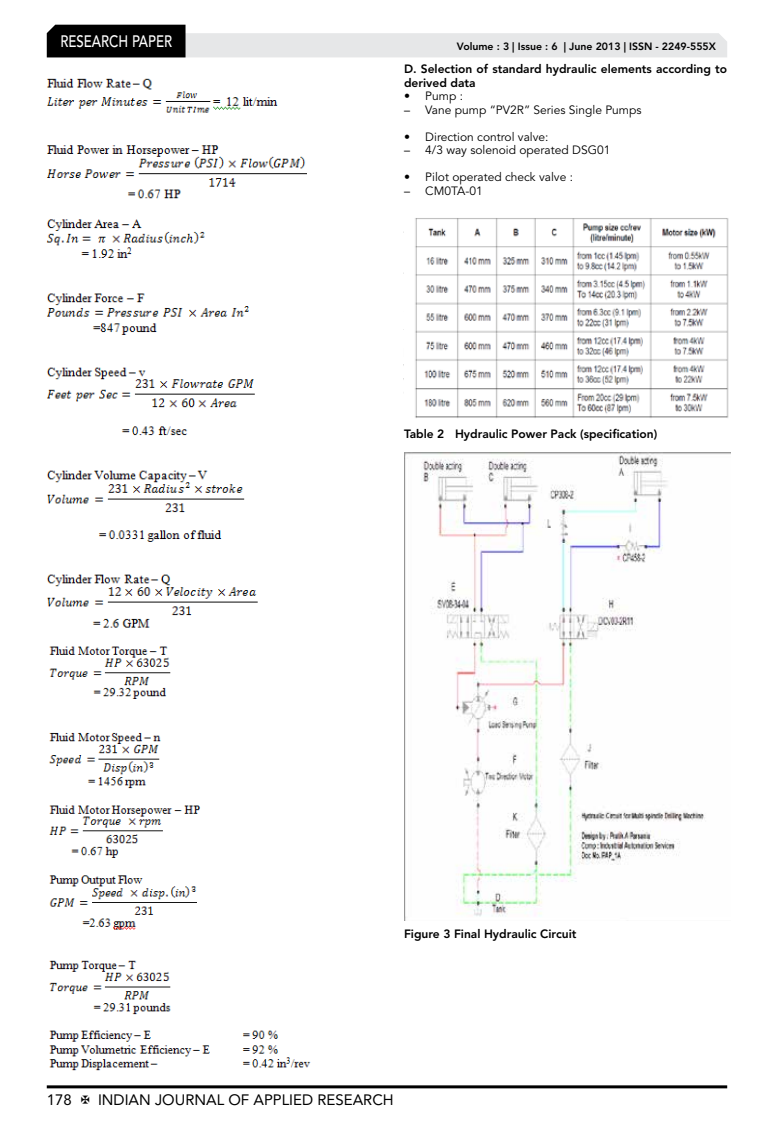
<style>
.page{position:relative;width:774px;height:1136px;background:#fff}
.page>*{position:absolute;margin:0;border:0;box-sizing:border-box;transform-origin:0 0}
.t1{font:500 16.5px "Avenir LT Std";color:#fff;scale:.8 1}
.t2{font:15px "Avenir LT Std";color:#000}
.t3{font:800 12px/13.5px "Avenir LT Std";color:#000}
.t4{font:12px "Avenir LT Std";color:#000}
.t5{font:800 10.5px "Avenir LT Std";color:#000}
</style>
<div class="page">
<hr style="left:47px;top:1085px;width:680px;height:3px;background:#000">
<svg style="left:47px;top:25px;width:680px;height:32px"></svg>
<img style="left:47px;top:78px;width:259px;height:550px">
<img style="left:49px;top:646px;width:262px;height:425px">
<img style="left:415px;top:218px;width:314px;height:200px">
<img style="left:404px;top:452px;width:326px;height:468px">
<h1 class="t1" style="left:60px;top:32px;width:139px">RESEARCH PAPER</h1>
<p class="t5" style="left:457px;top:41px;width:261px">Volume : 3 | Issue : 6 | June 2013 | ISSN - 2249-555X</p>
<p class="t3" style="left:404px;top:62px;width:325px">D. Selection of standard hydraulic elements according to derived data</p>
<p class="t4" style="left:404px;top:89px;width:61px">• Pump :</p>
<p class="t4" style="left:404px;top:102px;width:239px">– Vane pump “PV2R” Series Single Pumps</p>
<p class="t4" style="left:404px;top:129px;width:146px">• Direction control valve:</p>
<p class="t4" style="left:404px;top:143px;width:208px">– 4/3 way solenoid operated DSG01</p>
<p class="t4" style="left:404px;top:170px;width:171px">• Pilot operated check valve :</p>
<p class="t4" style="left:404px;top:183px;width:80px">– CM0TA-01</p>
<p class="t3" style="left:404px;top:427px;width:255px">Table 2 Hydraulic Power Pack (specification)</p>
<p class="t3" style="left:404px;top:926px;width:174px">Figure 3 Final Hydraulic Circuit</p>
<p class="t2" style="left:47px;top:1090px;width:27px">178</p>
<p class="t2" style="left:98px;top:1090px;width:297px">INDIAN JOURNAL OF APPLIED RESEARCH</p>
</div>
